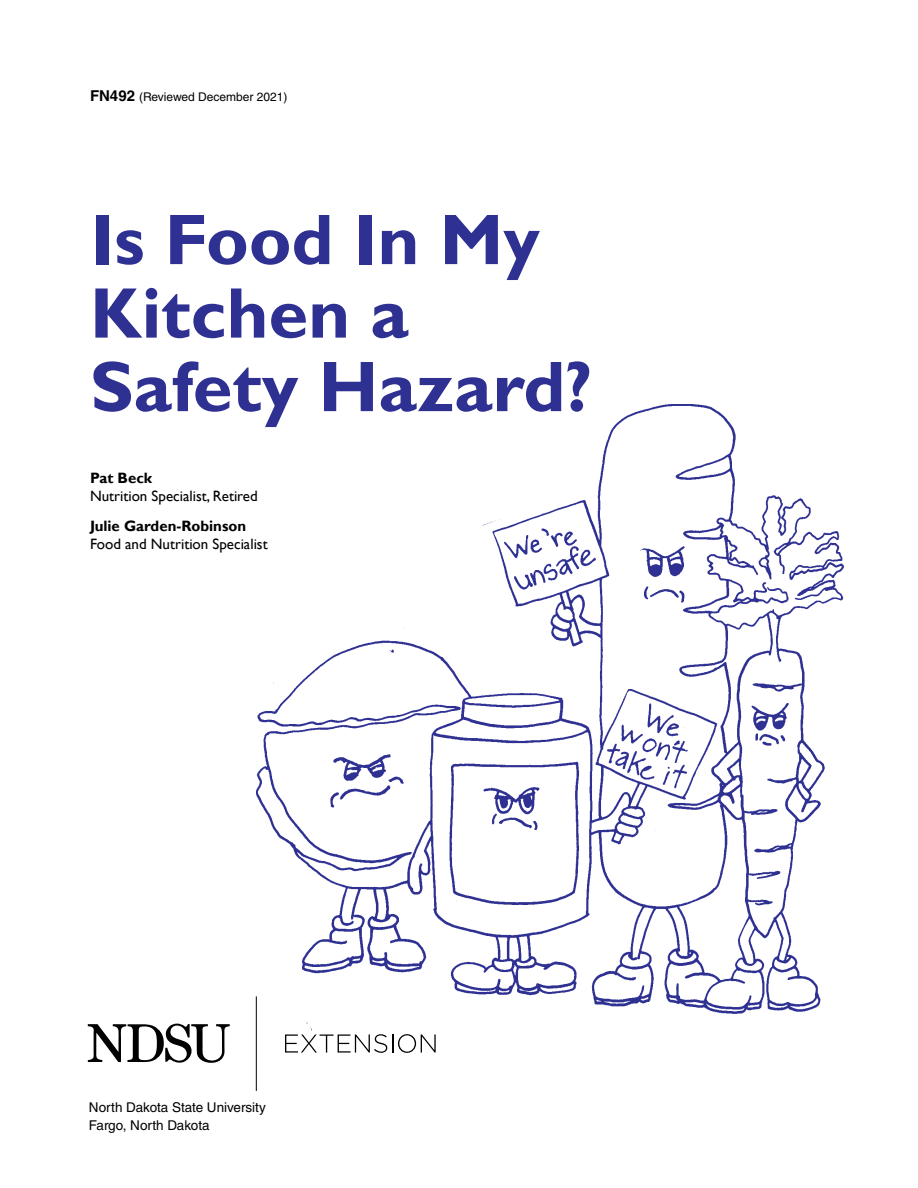
<style>
.page{position:relative;width:918px;height:1188px;background:#fff}
.page>*{position:absolute;margin:0;border:0;box-sizing:border-box;transform-origin:0 0}
.Headline{font:700 72px "Gill Sans";color:#2e3092}
.Body_text{font:15px/18px "Gill Sans";color:#000}
.Body_text-2{font:700 15px "Gill Sans";color:#000}
.t1{font:13.5px/18px "Helvetica LT Std";color:#000}
.Body_text-3{font:12px "Helvetica LT Std";color:#000}
.s1{font-weight:700;font-size:15px}
.s2{font-weight:700}
</style>
<div class="page">
<img style="left:256px;top:404px;width:588px;height:626px">
<svg style="left:88px;top:1023px;width:142px;height:40px"></svg>
<hr style="left:256px;top:996px;width:1px;height:95px;background:#000">
<svg style="left:285px;top:1034px;width:151px;height:19px"></svg>
<p class="Body_text-3" style="left:90px;top:90px;width:199px"><span class="s1">FN492</span> (Reviewed December 2021)</p>
<p class="Headline" style="left:90px;top:197px;width:451px">Is Food In My</p>
<p class="Headline" style="left:90px;top:270px;width:320px">Kitchen a</p>
<p class="Headline" style="left:90px;top:344px;width:504px">Safety Hazard?</p>
<p class="Body_text-2" style="left:90px;top:469px;width:64px">Pat Beck</p>
<p class="Body_text" style="left:90px;top:487px;width:169px">Nutrition Specialist, Retired</p>
<p class="Body_text" style="left:90px;top:517px;width:179px"><span class="s2">Julie Garden-Robinson<br></span>Food and Nutrition Specialist</p>
<p class="t1" style="left:89px;top:1098px;width:178px">North Dakota State University<br>Fargo, North Dakota</p>
</div>
